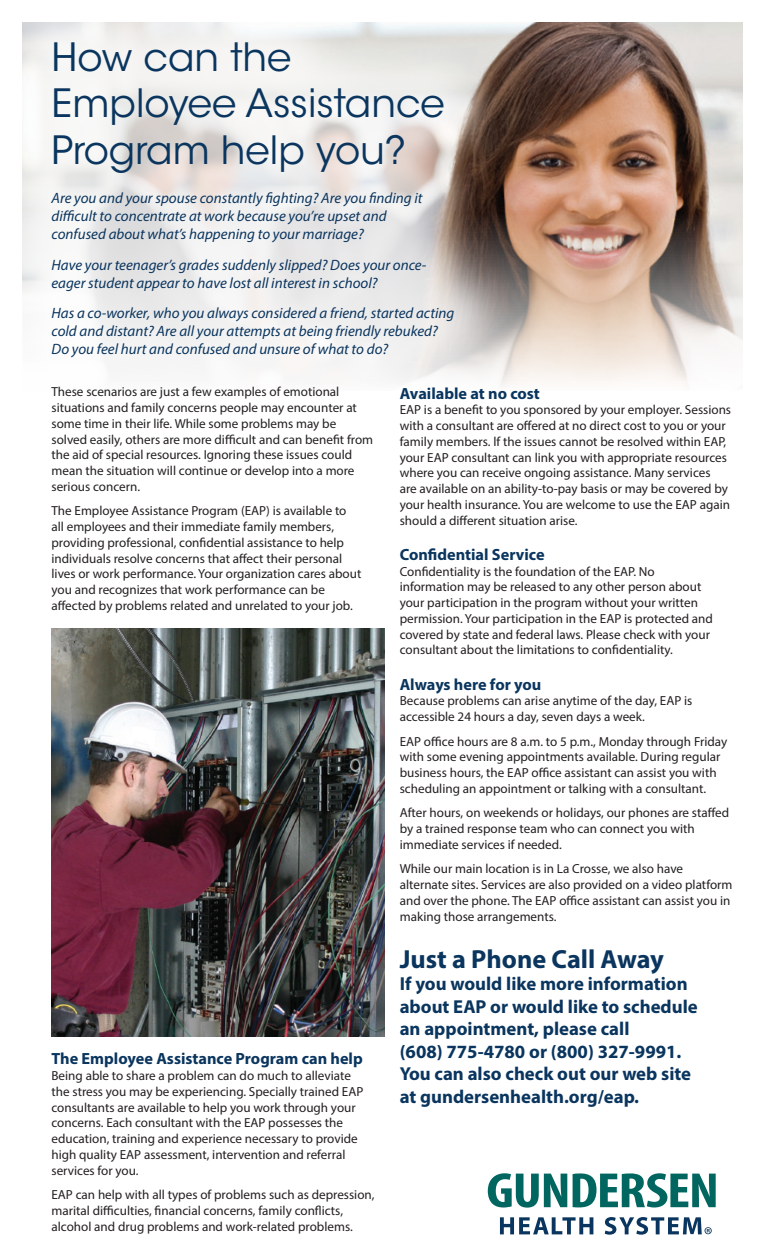
<style>
.page{position:relative;width:765px;height:1260px;background:#fff}
.page>*{position:absolute;margin:0;border:0;box-sizing:border-box;transform-origin:0 0}
.t1{font:38.75px/46.5px "ITC Avant Garde Std";color:#0a355e}
.t2{font:700 26.25px "Myriad Pro";color:#0a355e}
.t3{font:700 18.75px/22.5px "Myriad Pro";color:#0a355e}
.t4{font:700 16.25px "Myriad Pro";color:#0a355e}
.t5{font:italic 15px/18px "Myriad Pro";color:#0a355e}
.t6{font:13.12px/15.8px "Myriad Pro";color:#231f20}
</style>
<div class="page">
<img style="left:514px;top:22px;width:228px;height:362px">
<div style="left:0;top:0;width:514px;height:417px;background:#fff;opacity:.75"></div>
<svg style="left:500px;top:1217px;width:93px;height:17px"></svg>
<svg style="left:488px;top:1173px;width:79px;height:35px"></svg>
<svg style="left:573px;top:1173px;width:143px;height:35px"></svg>
<svg style="left:605px;top:1217px;width:107px;height:18px"></svg>
<img style="left:52px;top:629px;width:333px;height:407px">
<p class="t1" style="left:52px;top:34px;width:242px">How can the</p>
<p class="t1" style="left:52px;top:81px;width:395px">Employee Assistance<br>Program help you?</p>
<p class="t5" style="left:52px;top:189px;width:373px">Are you and your spouse constantly fighting? Are you finding it difficult to concentrate at work because you’re upset and confused about what’s happening to your marriage?</p>
<p class="t5" style="left:52px;top:255px;width:376px">Have your teenager’s grades suddenly slipped? Does your once&shy;eager student appear to have lost all interest in school?</p>
<p class="t5" style="left:52px;top:304px;width:404px">Has a co-worker, who you always considered a friend, started acting cold and distant? Are all your attempts at being friendly rebuked?<br>Do you feel hurt and confused and unsure of what to do?</p>
<p class="t6" style="left:52px;top:384px;width:323px">These scenarios are just a few examples of emotional situations and family concerns people may encounter at some time in their life. While some problems may be solved easily, others are more difficult and can benefit from the aid of special resources. Ignoring these issues could mean the situation will continue or develop into a more serious concern.</p>
<p class="t6" style="left:52px;top:503px;width:311px">The Employee Assistance Program (EAP) is available to all employees and their immediate family members, providing professional, confidential assistance to help individuals resolve concerns that affect their personal lives or work performance. Your organization cares about you and recognizes that work performance can be affected by problems related and unrelated to your job.</p>
<p class="t4" style="left:400px;top:383px;width:142px">Available at no cost</p>
<p class="t6" style="left:400px;top:402px;width:333px">EAP is a benefit to you sponsored by your employer. Sessions with a consultant are offered at no direct cost to you or your family members. lf the issues cannot be resolved within EAP, your EAP consultant can link you with appropriate resources where you can receive ongoing assistance. Many services<br>are available on an ability-to-pay basis or may be covered by your health insurance. You are welcome to use the EAP again should a different situation arise.</p>
<p class="t4" style="left:400px;top:544px;width:146px">Confidential Service</p>
<p class="t6" style="left:400px;top:563px;width:315px">Confidentiality is the foundation of the EAP. No information may be released to any other person about your participation in the program without your written permission. Your participation in the EAP is protected and covered by state and federal laws. Please check with your consultant about the limitations to confidentiality.</p>
<p class="t4" style="left:400px;top:674px;width:143px">Always here for you</p>
<p class="t6" style="left:400px;top:693px;width:294px">Because problems can arise anytime of the day, EAP is accessible 24 hours a day, seven days a week.</p>
<p class="t6" style="left:400px;top:733px;width:329px">EAP office hours are 8 a.m. to 5 p.m., Monday through Friday with some evening appointments available. During regular business hours, the EAP office assistant can assist you with scheduling an appointment or talking with a consultant.</p>
<p class="t6" style="left:400px;top:805px;width:331px">After hours, on weekends or holidays, our phones are staffed by a trained response team who can connect you with immediate services if needed.</p>
<p class="t6" style="left:400px;top:861px;width:334px">While our main location is in La Crosse, we also have alternate sites. Services are also provided on a video platform and over the phone. The EAP office assistant can assist you in making those arrangements.</p>
<p class="t2" style="left:400px;top:942px;width:266px">Just a Phone Call Away</p>
<p class="t3" style="left:400px;top:972px;width:300px">If you would like more information about EAP or would like to schedule an appointment, please call<br>(608) 775-4780 or (800) 327-9991.<br>You can also check out our web site at gundersenhealth.org/eap.</p>
<p class="t4" style="left:52px;top:1048px;width:313px">The Employee Assistance Program can help</p>
<p class="t6" style="left:52px;top:1068px;width:313px">Being able to share a problem can do much to alleviate the stress you may be experiencing. Specially trained EAP consultants are available to help you work through your concerns. Each consultant with the EAP possesses the education, training and experience necessary to provide high quality EAP assessment, intervention and referral services for you.</p>
<p class="t6" style="left:52px;top:1187px;width:325px">EAP can help with all types of problems such as depression, marital difficulties, financial concerns, family conflicts, alcohol and drug problems and work-related problems.</p>
</div>
